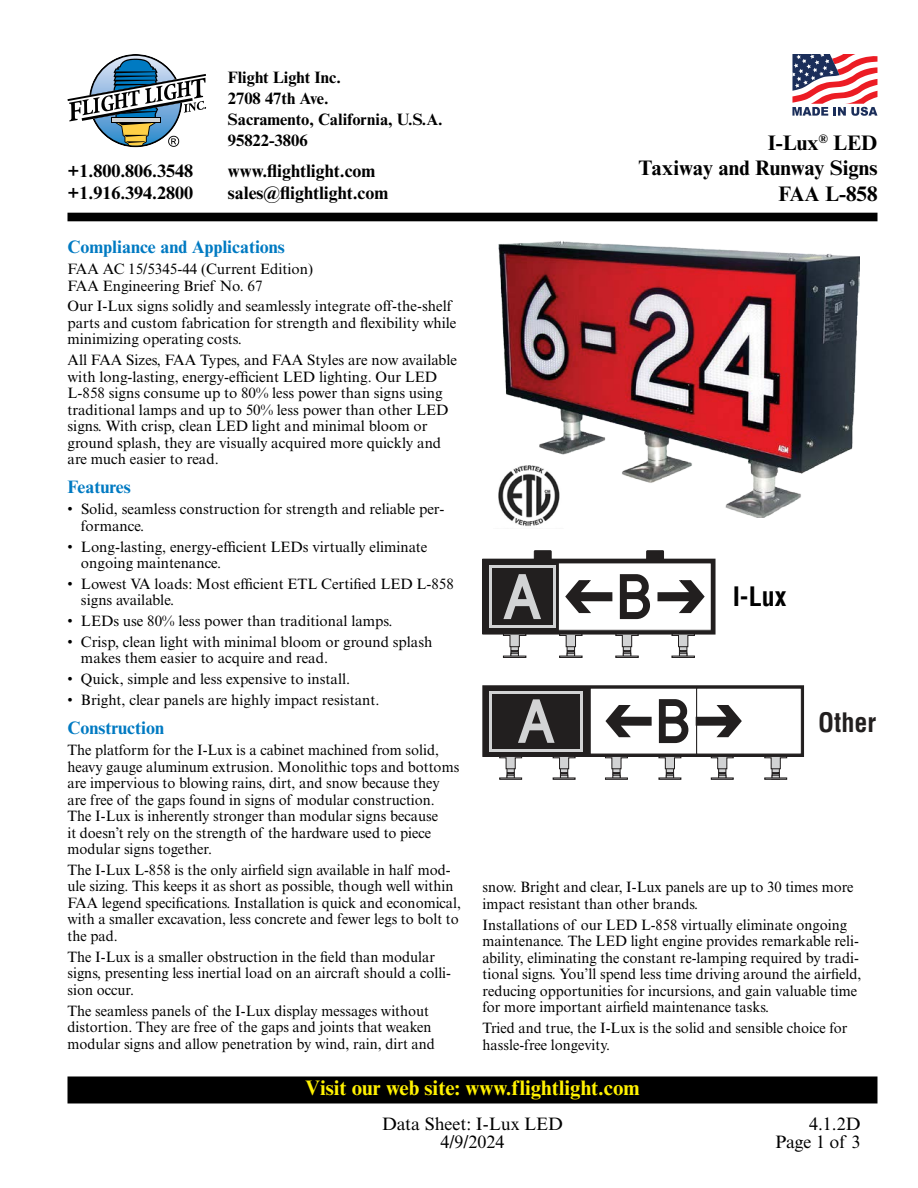
<style>
.page{position:relative;width:918px;height:1188px;background:#fff}
.page>*{position:absolute;margin:0;border:0;box-sizing:border-box;transform-origin:0 0}
.t1{font:700 condensed 26.1px "Helvetica";color:#000}
.t2{font:700 condensed 26.1px "Helvetica";color:#221f1f}
.t3{font:700 21px/25.5px "Times New Roman MT Std";color:#000;text-align:right}
.t4{font:700 21px "Times New Roman MT Std";color:#fff200}
.t5{font:700 18px/22.5px "Times New Roman MT Std";color:#000}
.t6{font:700 18px "Times New Roman MT Std";color:#007ac2}
.t7{font:18px/18px "Times New Roman MT Std";color:#000;text-align:right}
.t8{font:700 16.5px/21px "Times New Roman MT Std";color:#000}
.t9{font:15px/16.5px "Times New Roman MT Std";color:#000}
</style>
<div class="page">
<div style="left:68px;top:1077px;width:809px;height:26px;background:#000"></div>
<div style="left:68px;top:1076px;width:810px;height:27px;border:2px solid #000"></div>
<div style="left:68px;top:213px;width:810px;height:8px;background:#000"></div>
<svg style="left:792px;top:54px;width:85px;height:62px"></svg>
<svg style="left:68px;top:54px;width:138px;height:93px"></svg>
<div style="left:483px;top:559px;width:232px;height:75px;background:#221f1f"></div>
<div style="left:487px;top:563px;width:224px;height:67px;background:#fff"></div>
<div style="left:486px;top:563px;width:225px;height:68px;border:1px solid #221f1f"></div>
<div style="left:486px;top:562px;width:73px;height:69px;border:2px solid #221f1f"></div>
<div style="left:489px;top:565px;width:66px;height:63px;background:linear-gradient(to right,#d2d3d4,#d2d3d4)"></div>
<div style="left:492px;top:569px;width:60px;height:56px;background:#221f1f"></div>
<svg style="left:503px;top:574px;width:38px;height:45px"></svg>
<svg style="left:565px;top:580px;width:48px;height:34px"></svg>
<svg style="left:657px;top:580px;width:48px;height:34px"></svg>
<svg style="left:620px;top:574px;width:30px;height:45px"></svg>
<svg style="left:511px;top:653px;width:8px;height:3px"></svg>
<div style="left:503px;top:656px;width:23px;height:2px;background:#d2d3d4;border:1px solid #221f1f"></div>
<svg style="left:503px;top:634px;width:23px;height:19px"></svg>
<div style="left:559px;top:656px;width:23px;height:2px;border:1px solid #221f1f"></div>
<svg style="left:559px;top:634px;width:24px;height:23px"></svg>
<div style="left:615px;top:656px;width:24px;height:2px;border:1px solid #221f1f"></div>
<svg style="left:615px;top:634px;width:24px;height:23px"></svg>
<svg style="left:679px;top:653px;width:8px;height:3px"></svg>
<div style="left:672px;top:656px;width:23px;height:2px;background:#d2d3d4;border:1px solid #221f1f"></div>
<svg style="left:671px;top:634px;width:24px;height:19px"></svg>
<svg style="left:534px;top:550px;width:18px;height:9px"></svg>
<svg style="left:646px;top:550px;width:18px;height:9px"></svg>
<div style="left:483px;top:686px;width:321px;height:71px;border:1px solid #221f1f"></div>
<div style="left:696px;top:688px;width:106px;height:66px;background:#fff;border:1px solid #221f1f"></div>
<svg style="left:605px;top:705px;width:47px;height:33px"></svg>
<svg style="left:695px;top:704px;width:47px;height:34px"></svg>
<svg style="left:659px;top:699px;width:29px;height:44px"></svg>
<svg style="left:487px;top:690px;width:101px;height:62px"></svg>
<div style="left:484px;top:687px;width:107px;height:68px;border:2px solid #221f1f"></div>
<svg style="left:490px;top:691px;width:93px;height:60px"></svg>
<div style="left:493px;top:694px;width:87px;height:54px;background:#221f1f"></div>
<svg style="left:518px;top:699px;width:37px;height:44px"></svg>
<div style="left:499px;top:778px;width:23px;height:2px;border:1px solid #221f1f"></div>
<svg style="left:499px;top:756px;width:23px;height:23px"></svg>
<div style="left:553px;top:778px;width:22px;height:2px;border:1px solid #221f1f"></div>
<svg style="left:553px;top:756px;width:23px;height:23px"></svg>
<svg style="left:605px;top:756px;width:23px;height:24px"></svg>
<div style="left:659px;top:778px;width:22px;height:2px;border:1px solid #221f1f"></div>
<svg style="left:658px;top:756px;width:23px;height:23px"></svg>
<div style="left:711px;top:778px;width:23px;height:2px;border:1px solid #221f1f"></div>
<svg style="left:711px;top:756px;width:23px;height:23px"></svg>
<div style="left:764px;top:778px;width:23px;height:2px;background:#d2d3d4;border:1px solid #221f1f"></div>
<svg style="left:764px;top:756px;width:23px;height:23px"></svg>
<img style="left:498px;top:241px;width:361px;height:276px">
<img style="left:498px;top:463px;width:65px;height:63px">
<p class="t5" style="left:67px;top:159px;width:127px">+1.800.806.3548 +1.916.394.2800</p>
<p class="t8" style="left:228px;top:67px;width:216px">Flight Light Inc.<br>2708 47th Ave.<br>Sacramento, California, U.S.A.<br>95822-3806</p>
<p class="t5" style="left:228px;top:159px;width:162px">www.flightlight.com sales@flightlight.com</p>
<p class="t6" style="left:67px;top:236px;width:219px">Compliance and Applications</p>
<p class="t9" style="left:68px;top:261px;width:247px">FAA AC 15/5345-44 (Current Edition)<br>FAA Engineering Brief No. 67</p>
<p class="t9" style="left:68px;top:298px;width:390px">Our I-Lux signs solidly and seamlessly integrate off-the-shelf parts and custom fabrication for strength and flexibility while minimizing operating costs.</p>
<p class="t9" style="left:68px;top:352px;width:391px">All FAA Sizes, FAA Types, and FAA Styles are now available with long-lasting, energy-efficient LED lighting. Our LED L-858 signs consume up to 80% less power than signs using traditional lamps and up to 50% less power than other LED signs. With crisp, clean LED light and minimal bloom or ground splash, they are visually acquired more quickly and are much easier to read.</p>
<p class="t6" style="left:68px;top:476px;width:65px">Features</p>
<p class="t9" style="left:81px;top:501px;width:365px;text-indent:-13px">• Solid, seamless construction for strength and reliable per&shy;formance.</p>
<p class="t9" style="left:81px;top:538px;width:348px;text-indent:-14px">• Long-lasting, energy-efficient LEDs virtually eliminate ongoing maintenance.</p>
<p class="t9" style="left:81px;top:576px;width:374px;text-indent:-14px">• Lowest VA loads: Most efficient ETL Certified LED L-858 signs available.</p>
<p class="t9" style="left:67px;top:613px;width:326px">• LEDs use 80% less power than traditional lamps.</p>
<p class="t9" style="left:81px;top:634px;width:353px;text-indent:-14px">• Crisp, clean light with minimal bloom or ground splash makes them easier to acquire and read.</p>
<p class="t9" style="left:67px;top:671px;width:284px">• Quick, simple and less expensive to install.</p>
<p class="t9" style="left:67px;top:692px;width:314px">• Bright, clear panels are highly impact resistant.</p>
<p class="t6" style="left:68px;top:717px;width:98px">Construction</p>
<p class="t9" style="left:68px;top:742px;width:393px">The platform for the I-Lux is a cabinet machined from solid, heavy gauge aluminum extrusion. Monolithic tops and bottoms are impervious to blowing rains, dirt, and snow because they are free of the gaps found in signs of modular construction.<br>The I-Lux is inherently stronger than modular signs because<br>it doesn’t rely on the strength of the hardware used to piece modular signs together.</p>
<p class="t9" style="left:68px;top:862px;width:395px">The I-Lux L-858 is the only airfield sign available in half mod&shy;ule sizing. This keeps it as short as possible, though well within FAA legend specifications. Installation is quick and economical, with a smaller excavation, less concrete and fewer legs to bolt to the pad.</p>
<p class="t9" style="left:68px;top:948px;width:385px">The I-Lux is a smaller obstruction in the field than modular signs, presenting less inertial load on an aircraft should a colli&shy;sion occur.</p>
<p class="t9" style="left:68px;top:1002px;width:369px">The seamless panels of the I-Lux display messages without distortion. They are free of the gaps and joints that weaken modular signs and allow penetration by wind, rain, dirt and</p>
<h2 class="t3" style="left:638px;top:129px;width:241px">I-Lux<sup>®</sup> LED<br>Taxiway and Runway Signs<br>FAA L-858</h2>
<h1 class="t1" style="left:733px;top:580px;width:55px">I-Lux</h1>
<h1 class="t2" style="left:818px;top:707px;width:60px">Other</h1>
<p class="t9" style="left:483px;top:879px;width:372px">snow. Bright and clear, I-Lux panels are up to 30 times more impact resistant than other brands.</p>
<p class="t9" style="left:483px;top:916px;width:380px">Installations of our LED L-858 virtually eliminate ongoing maintenance. The LED light engine provides remarkable reli&shy;ability, eliminating the constant re-lamping required by tradi&shy;tional signs. You’ll spend less time driving around the airfield, reducing opportunities for incursions, and gain valuable time for more important airfield maintenance tasks.</p>
<p class="t9" style="left:483px;top:1020px;width:366px">Tried and true, the I-Lux is the solid and sensible choice for hassle-free longevity.</p>
<h2 class="t4" style="left:305px;top:1075px;width:336px">Visit our web site: www.flightlight.com</h2>
<p class="t7" style="left:382px;top:1114px;width:182px;text-align:center">Data Sheet: I-Lux LED<br>4/9/2024</p>
<p class="t7" style="left:775px;top:1114px;width:87px">4.1.2D<br>Page 1 of 3</p>
</div>
